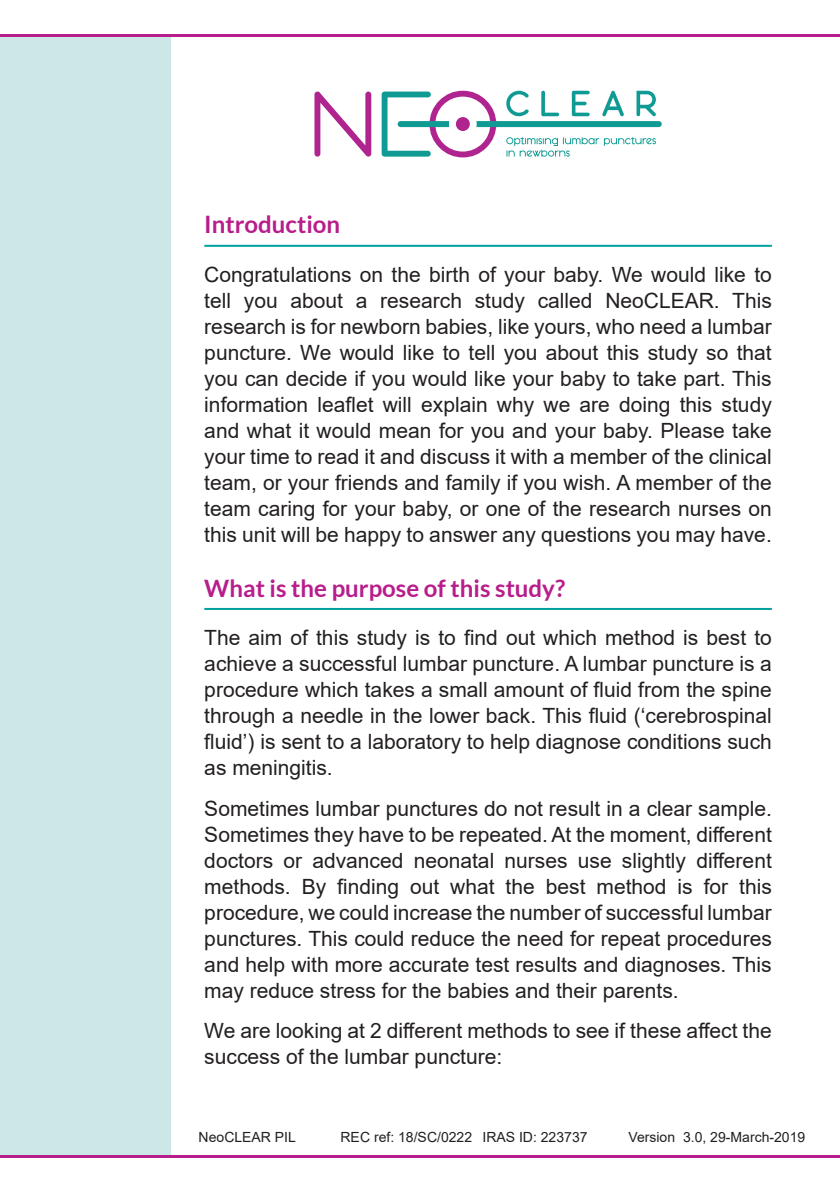
<style>
.page{position:relative;width:840px;height:1191px;background:#fff}
.page>*{position:absolute;margin:0;border:0;box-sizing:border-box;transform-origin:0 0}
.t1{font:700 24px "Lato";color:#b71d8b}
.t2{font:21px/26px "Arial";color:#231f20;text-align:justify}
.t3{font:14px "Arial";color:#231f20}
</style>
<div class="page">
<div style="left:0;top:34px;width:170px;height:1123px;background:#cde6e7"></div>
<hr style="left:0;top:34px;width:839px;height:3px;background:#b71d8b">
<hr style="left:0;top:1155px;width:839px;height:3px;background:#b71d8b">
<hr style="left:204px;top:245px;width:567px;height:2px;background:#059f9f">
<hr style="left:204px;top:608px;width:567px;height:2px;background:#059f9f">
<svg style="left:381px;top:91px;width:280px;height:66px"></svg>
<svg style="left:314px;top:92px;width:57px;height:65px"></svg>
<div style="left:455px;top:117px;width:14px;height:14px;background:#b0248f;border-radius:50%"></div>
<p class="t1" style="left:204px;top:211px;width:137px">Introduction</p>
<p class="t2" style="left:204px;top:262px;width:568px">Congratulations on the birth of your baby. We would like to tell you about a research study called NeoCLEAR. This research is for newborn babies, like yours, who need a lumbar puncture. We would like to tell you about this study so that you can decide if you would like your baby to take part. This information leaflet will explain why we are doing this study and what it would mean for you and your baby. Please take your time to read it and discuss it with a member of the clinical team, or your friends and family if you wish. A member of the team caring for your baby, or one of the research nurses on this unit will be happy to answer any questions you may have.</p>
<p class="t1" style="left:204px;top:574px;width:362px">What is the purpose of this study?</p>
<p class="t2" style="left:204px;top:625px;width:568px">The aim of this study is to find out which method is best to achieve a successful lumbar puncture. A lumbar puncture is a procedure which takes a small amount of fluid from the spine through a needle in the lower back. This fluid (‘cerebrospinal fluid’) is sent to a laboratory to help diagnose conditions such as meningitis.</p>
<p class="t2" style="left:204px;top:795px;width:568px">Sometimes lumbar punctures do not result in a clear sample.<br>Sometimes they have to be repeated. At the moment, different doctors or advanced neonatal nurses use slightly different methods. By finding out what the best method is for this procedure, we could increase the number of successful lumbar punctures. This could reduce the need for repeat procedures and help with more accurate test results and diagnoses. This may reduce stress for the babies and their parents.</p>
<p class="t2" style="left:204px;top:1017px;width:568px">We are looking at 2 different methods to see if these affect the success of the lumbar puncture:</p>
<p class="t3" style="left:198px;top:1127px;width:99px">NeoCLEAR PIL</p>
<p class="t3" style="left:340px;top:1127px;width:248px">REC ref: 18/SC/0222 IRAS ID: 223737</p>
<p class="t3" style="left:628px;top:1127px;width:178px">Version 3.0, 29-March-2019</p>
</div>
